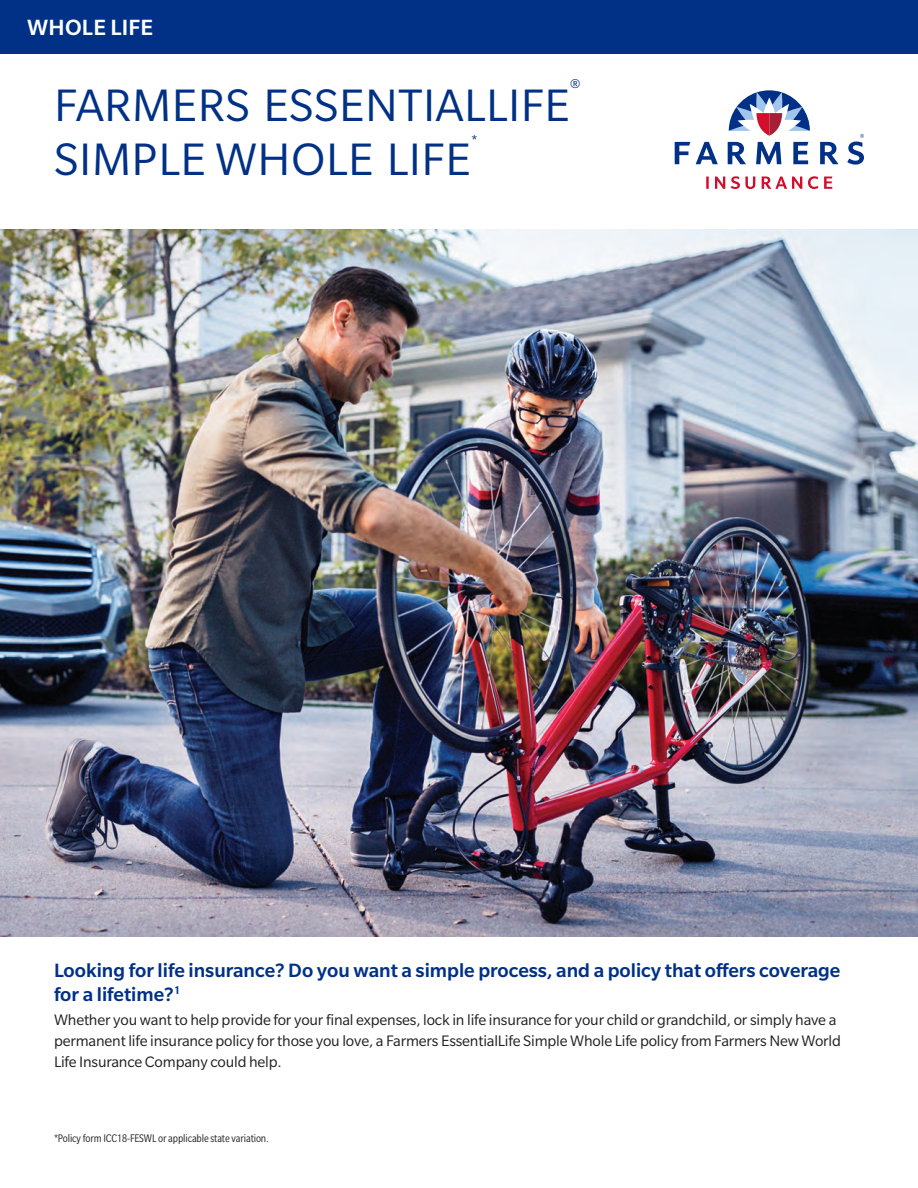
<style>
.page{position:relative;width:918px;height:1188px;background:#fff}
.page>*{position:absolute;margin:0;border:0;box-sizing:border-box;transform-origin:0 0}
.Cover_Title_-_Advert{font:49.5px "Slate Pro";letter-spacing:.01em;color:#003186}
.t1{font:500 24px "Slate Pro";letter-spacing:.01em;color:#fff}
.Paragraph_headers1{font:500 21px/24px "Slate Pro";color:#003186}
.Body_text_no_widows{font:16.5px/21px "Slate Pro";letter-spacing:-.01em;color:#231f20}
.Cover_Title_-_Advert-2{font:15.75px "Slate Pro";color:#003186}
.t2{font:condensed 12px "Slate Pro";letter-spacing:-.01em;color:#231f20}
</style>
<div class="page">
<svg style="left:675px;top:142px;width:15px;height:22px"></svg>
<svg style="left:696px;top:142px;width:22px;height:22px"></svg>
<svg style="left:820px;top:142px;width:19px;height:22px"></svg>
<svg style="left:824px;top:177px;width:8px;height:12px"></svg>
<svg style="left:706px;top:177px;width:3px;height:12px"></svg>
<svg style="left:715px;top:177px;width:10px;height:12px"></svg>
<svg style="left:731px;top:176px;width:24px;height:13px"></svg>
<svg style="left:808px;top:176px;width:10px;height:13px"></svg>
<svg style="left:762px;top:177px;width:40px;height:12px"></svg>
<svg style="left:727px;top:90px;width:83px;height:74px"></svg>
<svg style="left:847px;top:134px;width:17px;height:31px"></svg>
<div style="left:0;top:0;width:918px;height:54px;background:#003186"></div>
<img style="left:0;top:230px;width:918px;height:706px">
<h2 class="t1" style="left:27px;top:14px;width:128px">WHOLE LIFE</h2>
<p class="Cover_Title_-_Advert-2" style="left:570px;top:78px;width:12px">®</p>
<p class="Cover_Title_-_Advert" style="left:54px;top:79px;width:517px">FARMERS ESSENTIALLIFE</p>
<p class="Cover_Title_-_Advert-2" style="left:471px;top:132px;width:8px">*</p>
<p class="Cover_Title_-_Advert" style="left:54px;top:133px;width:418px">SIMPLE WHOLE LIFE</p>
<p class="Paragraph_headers1" style="left:54px;top:958px;width:788px">Looking for life insurance? Do you want a simple process, and a policy that offers coverage for a lifetime?<sup>1</sup></p>
<p class="Body_text_no_widows" style="left:54px;top:1009px;width:789px">Whether you want to help provide for your final expenses, lock in life insurance for your child or grandchild, or simply have a permanent life insurance policy for those you love, a Farmers EssentialLife Simple Whole Life policy from Farmers New World<br>Life Insurance Company could help.</p>
<p class="t2" style="left:54px;top:1132px;width:216px">*Policy form ICC18-FESWL or applicable state variation.</p>
</div>
